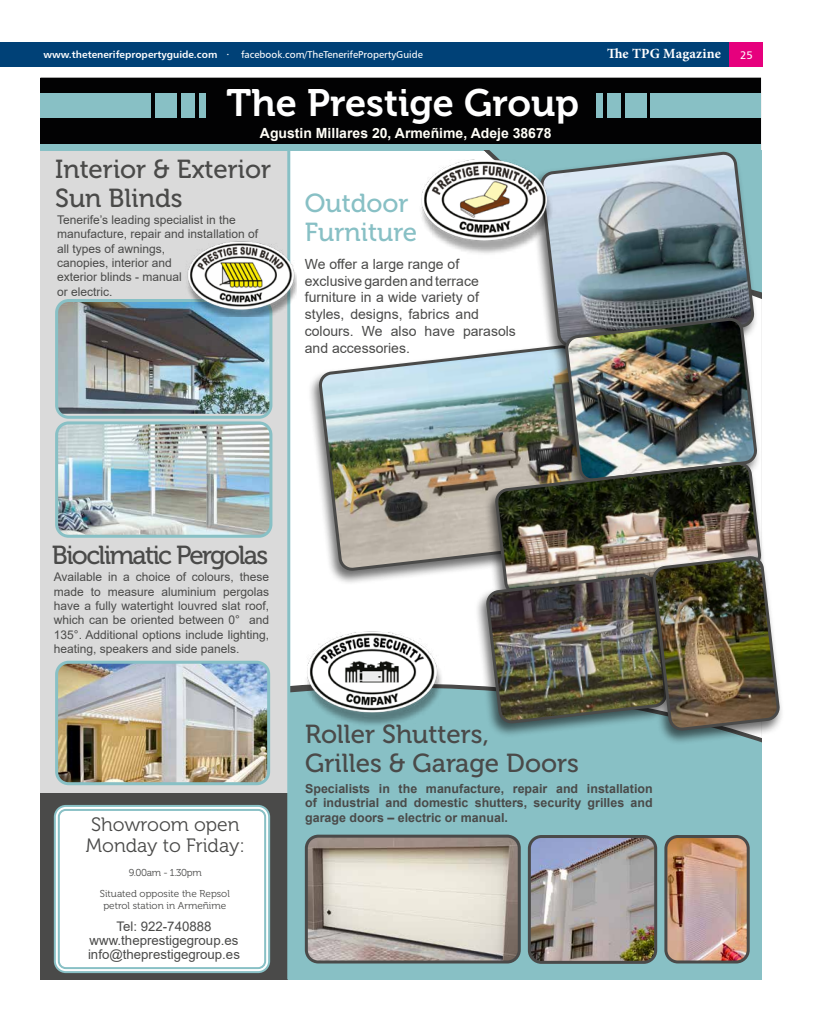
<style>
.page{position:relative;width:820px;height:1021px;background:#fff}
.page>*{position:absolute;margin:0;border:0;box-sizing:border-box;transform-origin:0 0}
.t1{font:38px "Museo 700";color:#fff}
.t2{font:26px/29px "Museo 500";color:#4a4a49}
.t3{font:26px "Museo 500";letter-spacing:-.06em;color:#4a4a49}
.t4{font:26px/29px "Museo 500";color:#88c0c5}
.t5{font:19.3px/21.2px "Museo 300";color:#4a4a49}
.t6{font:14px/16.8px "Arial";color:#4a4a49}
.t7{font:700 14px "Arial";color:#fffef7}
.t8{font:700 14px "Minion Pro";letter-spacing:.01em;color:#fff}
.t9{font:13.2px/14px "Arial";color:#4a4a49;text-align:center}
.t10{font:700 12.4px/14.9px "Arial";color:#4a4a49;text-align:justify}
.t11{font:12px/14.4px "Arial";color:#4a4a49}
.t12{font:11px "Humanist 777 BT Roman B";color:#fff}
.t13{font:10px "Humanist 777 BT Roman B";color:#fff}
.t14{font:10px/20.2px "Museo 300";color:#4a4a49;text-align:center}
.s1{font-family:"Humanist 777 BT Bold B"}
</style>
<div class="page">
<div style="left:0;top:42px;width:763px;height:24px;background:#004177"></div>
<div style="left:729px;top:42px;width:34px;height:24px;background:#e6007d"></div>
<div style="left:40px;top:77px;width:720px;height:902px;background:#020203"></div>
<div style="left:40px;top:151px;width:720px;height:594px;background:#fff"></div>
<div style="left:40px;top:144px;width:720px;height:7px;background:#88c0c5"></div>
<div style="left:40px;top:94px;width:110px;height:24px;background:#88c0c5"></div>
<div style="left:155px;top:94px;width:21px;height:24px;background:#88c0c5"></div>
<div style="left:181px;top:94px;width:13px;height:24px;background:#88c0c5"></div>
<div style="left:199px;top:94px;width:6px;height:24px;background:#88c0c5"></div>
<div style="left:650px;top:94px;width:110px;height:24px;background:#88c0c5"></div>
<div style="left:625px;top:94px;width:21px;height:24px;background:#88c0c5"></div>
<div style="left:607px;top:94px;width:13px;height:24px;background:#88c0c5"></div>
<div style="left:595px;top:94px;width:7px;height:24px;background:#88c0c5"></div>
<div style="left:290px;top:684px;width:470px;height:295px;background:#88c0c5"></div>
<img style="left:306px;top:836px;width:213px;height:126px">
<div style="left:305px;top:834px;width:215px;height:129px;border:3px solid #4a4a49;border-radius:12px"></div>
<img style="left:665px;top:836px;width:82px;height:126px">
<div style="left:664px;top:835px;width:85px;height:128px;border:3px solid #4a4a49;border-radius:12px"></div>
<img style="left:529px;top:836px;width:126px;height:126px">
<div style="left:527px;top:835px;width:130px;height:128px;border:3px solid #4a4a49;border-radius:12px"></div>
<div style="left:307px;top:343px;width:292px;height:242px;background:#000;opacity:.57"></div>
<img style="left:319px;top:346px;width:234px;height:224px">
<div style="left:40px;top:772px;width:248px;height:207px;background:#4a4a49"></div>
<div style="left:40px;top:151px;width:248px;height:641px;background:#dadada"></div>
<img style="left:59px;top:303px;width:209px;height:111px">
<div style="left:55px;top:299px;width:217px;height:120px;border:3px solid #88c0c5;border-radius:12px"></div>
<img style="left:58px;top:425px;width:213px;height:111px">
<div style="left:55px;top:421px;width:217px;height:116px;border:3px solid #88c0c5;border-radius:12px"></div>
<div style="left:55px;top:806px;width:214px;height:166px;background:#fff;border-radius:11px"></div>
<div style="left:54px;top:805px;width:216px;height:168px;border:2px solid #88c0c5;border-radius:11px"></div>
<div style="left:58px;top:809px;width:208px;height:160px;border:2px solid #88c0c5;border-radius:7px"></div>
<hr style="left:287px;top:151px;width:3px;height:828px;background:#88c0c5">
<svg style="left:457px;top:159px;width:96px;height:223px"></svg>
<svg style="left:478px;top:150px;width:282px;height:155px"></svg>
<div style="left:528px;top:150px;width:230px;height:211px;background:#000;opacity:.57"></div>
<svg style="left:541px;top:153px;width:212px;height:193px;background:#889ba4"></svg>
<img style="left:185px;top:238px;width:111px;height:78px">
<img style="left:421px;top:160px;width:147px;height:101px">
<div style="left:553px;top:316px;width:208px;height:180px;background:#000;opacity:.57"></div>
<img style="left:566px;top:318px;width:189px;height:142px">
<div style="left:483px;top:460px;width:282px;height:149px;background:#000;opacity:.57"></div>
<img style="left:496px;top:463px;width:264px;height:94px">
<img style="left:290px;top:615px;width:154px;height:112px">
<div style="left:474px;top:572px;width:197px;height:166px;background:#000;opacity:.57"></div>
<div style="left:640px;top:554px;width:144px;height:190px;background:#000;opacity:.57"></div>
<img style="left:487px;top:557px;width:291px;height:172px">
<img style="left:59px;top:664px;width:207px;height:117px">
<div style="left:55px;top:660px;width:215px;height:125px;border:3px solid #88c0c5;border-radius:12px"></div>
<p class="t13" style="left:44px;top:48px;width:380px"><span class="s1">www.thetenerifepropertyguide.com ·</span> facebook.com/TheTenerifePropertyGuide</p>
<p class="t8" style="left:606px;top:44px;width:115px">The TPG Magazine</p>
<p class="t12" style="left:739px;top:48px;width:14px">25</p>
<h1 class="t1" style="left:226px;top:82px;width:354px">The Prestige Group</h1>
<p class="t7" style="left:260px;top:123px;width:293px">Agustin Millares 20, Armeñime, Adeje 38678</p>
<h2 class="t2" style="left:55px;top:155px;width:217px">Interior &amp; Exterior<br>Sun Blinds</h2>
<p class="t11" style="left:57px;top:212px;width:202px">Tenerife’s leading specialist in the manufacture, repair and installation of all types of awnings,<br>canopies, interior and<br>exterior blinds - manual<br>or electric.</p>
<h2 class="t4" style="left:305px;top:189px;width:114px">Outdoor<br>Furniture</h2>
<p class="t6" style="left:305px;top:255px;width:212px">We offer a large range of exclusive garden and terrace furniture in a wide variety of styles, designs, fabrics and colours. We also have parasols and accessories.</p>
<h2 class="t3" style="left:52px;top:541px;width:218px">Bioclimatic Pergolas</h2>
<p class="t11" style="left:54px;top:569px;width:217px;text-align:justify">Available in a choice of colours, these made to measure aluminium pergolas have a fully watertight louvred slat roof, which can be oriented between 0° and 135°. Additional options include lighting, heating, speakers and side panels.</p>
<h3 class="t5" style="left:86px;top:814px;width:160px">Showroom open<br>Monday to Friday:</h3>
<p class="t14" style="left:100px;top:863px;width:131px">9.00am - 1.30pm<br>Situated opposite the Repsol</p>
<p class="t14" style="left:103px;top:895px;width:124px">petrol station in Armeñime</p>
<p class="t9" style="left:88px;top:918px;width:153px">Tel: 922-740888 www.theprestigegroup.es info@theprestigegroup.es</p>
<h2 class="t2" style="left:305px;top:720px;width:275px">Roller Shutters,<br>Grilles &amp; Garage Doors</h2>
<p class="t10" style="left:305px;top:780px;width:349px">Specialists in the manufacture, repair and installation of industrial and domestic shutters, security grilles and garage doors – electric or manual.</p>
</div>
